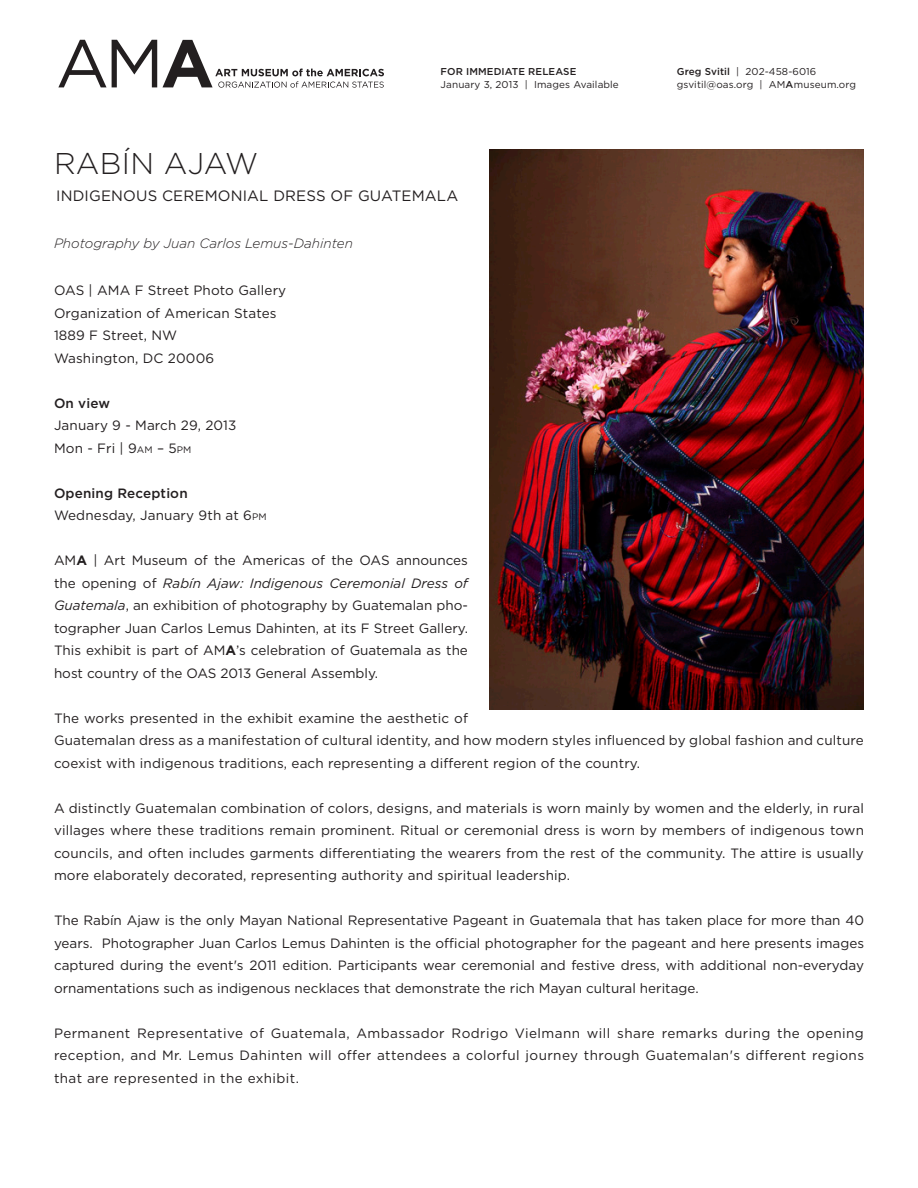
<style>
.page{position:relative;width:918px;height:1188px;background:#fff}
.page>*{position:absolute;margin:0;border:0;box-sizing:border-box;transform-origin:0 0}
.t1{font:300 30px "Gotham";letter-spacing:.01em;color:#231f20}
.t2{font:15px "Gotham";letter-spacing:.01em;color:#231f20}
.t3{font:13.5px/22.5px "Gotham";letter-spacing:.01em;color:#231f20;text-align:justify}
.t4{font:italic 300 13.5px "Gotham";color:#231f20}
.t5{font:500 13.5px "Gotham";letter-spacing:.01em;color:#231f20}
.t6{font:9.9px "Gotham";letter-spacing:.01em;color:#231f20}
.t7{font:500 9.9px "Gotham";letter-spacing:.01em;color:#231f20}
.s1{font-weight:500}
.s2{font-size:9.45px}
.s3{font-style:inherit}
.s4{font-weight:700}
.s5{font-style:italic}
</style>
<div class="page">
<svg style="left:58px;top:40px;width:99px;height:47px"></svg>
<svg style="left:163px;top:40px;width:221px;height:48px"></svg>
<img style="left:490px;top:149px;width:374px;height:560px">
<p class="t7" style="left:441px;top:65px;width:137px">FOR IMMEDIATE RELEASE</p>
<p class="t6" style="left:441px;top:78px;width:180px">January 3, 2013 | Images Available</p>
<p class="t6" style="left:677px;top:66px;width:141px"><span class="s1">Greg Svitil</span> | 202-458-6016</p>
<p class="t6" style="left:677px;top:78px;width:181px">gsvitil@oas.org | AM<span class="s1">A</span>museum.org</p>
<p class="t1" style="left:54px;top:144px;width:206px">RABÍN AJAW</p>
<p class="t2" style="left:56px;top:186px;width:404px">INDIGENOUS CEREMONIAL DRESS OF GUATEMALA</p>
<p class="t4" style="left:54px;top:235px;width:301px">Photography by Juan Carlos Lemus-Dahinten</p>
<p class="t3" style="left:54px;top:279px;width:234px">OAS | AMA F Street Photo Gallery</p>
<p class="t3" style="left:54px;top:301px;width:224px">Organization of American States</p>
<p class="t3" style="left:54px;top:324px;width:125px">1889 F Street, NW</p>
<p class="t3" style="left:54px;top:346px;width:162px">Washington, DC 20006</p>
<p class="t5" style="left:54px;top:394px;width:58px">On view</p>
<p class="t3" style="left:54px;top:414px;width:184px">January 9 - March 29, 2013</p>
<p class="t3" style="left:54px;top:436px;width:139px">Mon - Fri | 9<span class="s2">AM</span> – <span class="s3">5</span><span class="s2">PM</span></p>
<p class="t5" style="left:54px;top:484px;width:135px">Opening Reception</p>
<p class="t3" style="left:54px;top:504px;width:214px">Wednesday, January 9th at <span class="s3">6</span><span class="s2">PM</span></p>
<p class="t3" style="left:54px;top:549px;width:416px">AM<span class="s4">A</span> | Art Museum of the Americas of the OAS announces the opening of <span class="s5">Rabín Ajaw: Indigenous Ceremonial Dress of Guatemala</span>, an exhibition of photography by Guatemalan pho&shy;tographer Juan Carlos Lemus Dahinten, at its F Street Gallery.<br>This exhibit is part of AM<span class="s4">A</span>’s celebration of Guatemala as the host country of the OAS 2013 General Assembly.</p>
<p class="t3" style="left:54px;top:706px;width:811px;text-align:left">The works presented in the exhibit examine the aesthetic of<br>Guatemalan dress as a manifestation of cultural identity, and how modern styles influenced by global fashion and culture coexist with indigenous traditions, each representing a different region of the country.</p>
<p class="t3" style="left:54px;top:796px;width:812px">A distinctly Guatemalan combination of colors, designs, and materials is worn mainly by women and the elderly, in rural villages where these traditions remain prominent. Ritual or ceremonial dress is worn by members of indigenous town councils, and often includes garments differentiating the wearers from the rest of the community. The attire is usually more elaborately decorated, representing authority and spiritual leadership.</p>
<p class="t3" style="left:54px;top:909px;width:812px">The Rabín Ajaw is the only Mayan National Representative Pageant in Guatemala that has taken place for more than 40 years. Photographer Juan Carlos Lemus Dahinten is the official photographer for the pageant and here presents images captured during the event's 2011 edition. Participants wear ceremonial and festive dress, with additional non-everyday ornamentations such as indigenous necklaces that demonstrate the rich Mayan cultural heritage.</p>
<p class="t3" style="left:54px;top:1021px;width:812px">Permanent Representative of Guatemala, Ambassador Rodrigo Vielmann will share remarks during the opening reception, and Mr. Lemus Dahinten will offer attendees a colorful journey through Guatemalan's different regions that are represented in the exhibit.</p>
</div>
